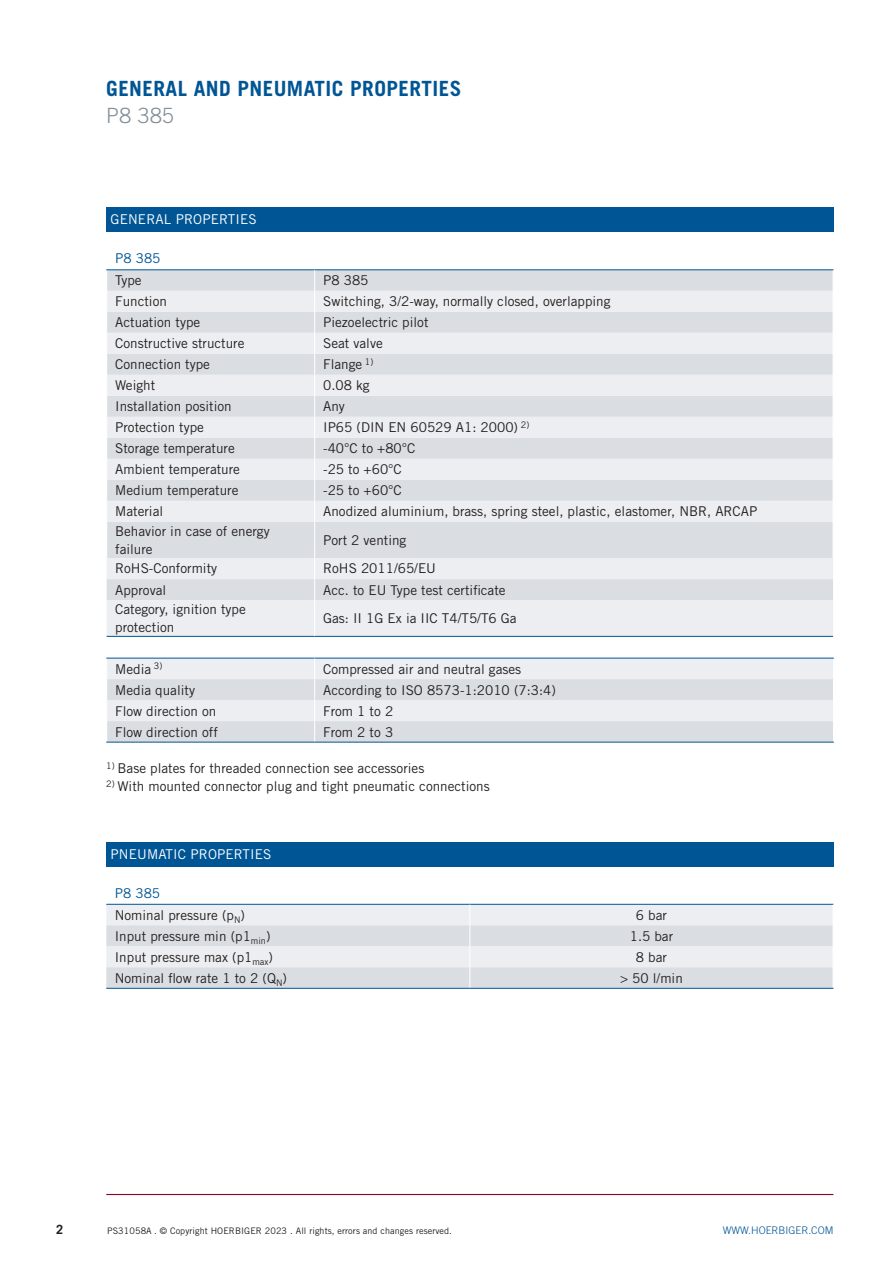
<style>
.page{position:relative;width:893px;height:1263px;background:#fff}
.page>*{position:absolute;margin:0;border:0;box-sizing:border-box;transform-origin:0 0}
.t1{font:700 21px "Trade Gothic LT Std";letter-spacing:.02em;color:#005595}
.t2{font:300 21px "Trade Gothic LT Std";color:#808c96}
.t3{font:13.5px/18px "Trade Gothic LT Std";color:#231f20}
.t4{font:13.5px "Trade Gothic LT Std";letter-spacing:.01em;color:#fff}
.t5{font:13.5px "Trade Gothic LT Std";color:#005595}
.t6{font:700 12.75px "Trade Gothic LT Std";color:#231f20}
.t7{font:300 10.5px "Trade Gothic LT Std";color:#005595}
.t8{font:9px "Trade Gothic LT Std";letter-spacing:.01em;color:#231f20}
.s1{color:#005595}
</style>
<div class="page">
<hr style="left:106px;top:1194px;width:727px;height:1px;background:#900126">
<div style="left:106px;top:207px;width:727px;height:24px;background:#005595"></div>
<div style="left:107px;top:270px;width:726px;height:21px;background:#dadee3"></div>
<svg style="left:107px;top:291px;width:726px;height:345px;background:#e3e6ea"></svg>
<hr style="left:107px;top:636px;width:208px;height:1px;background:#005595">
<hr style="left:315px;top:636px;width:518px;height:1px;background:#005595">
<hr style="left:106px;top:269px;width:209px;height:1px;background:#005595">
<hr style="left:315px;top:269px;width:518px;height:1px;background:#005595">
<svg style="left:314px;top:270px;width:1px;height:252px"></svg>
<svg style="left:314px;top:558px;width:1px;height:42px"></svg>
<hr style="left:314px;top:600px;width:1px;height:36px;background:#fff">
<hr style="left:314px;top:522px;width:1px;height:36px;background:#fff">
<div style="left:107px;top:659px;width:726px;height:20px;background:#eceef1"></div>
<svg style="left:107px;top:679px;width:726px;height:63px;background:#dee2e7"></svg>
<hr style="left:106px;top:658px;width:209px;height:1px;background:#005595">
<hr style="left:315px;top:658px;width:519px;height:1px;background:#005595">
<hr style="left:106px;top:742px;width:209px;height:1px;background:#005595">
<hr style="left:315px;top:742px;width:519px;height:1px;background:#005595">
<svg style="left:314px;top:658px;width:1px;height:84px"></svg>
<div style="left:106px;top:842px;width:727px;height:24px;background:#005595"></div>
<div style="left:106px;top:905px;width:727px;height:20px;background:#eceef1"></div>
<svg style="left:106px;top:925px;width:727px;height:63px;background:#dfe3e7"></svg>
<hr style="left:106px;top:904px;width:364px;height:1px;background:#005595">
<hr style="left:470px;top:904px;width:363px;height:1px;background:#005595">
<svg style="left:469px;top:905px;width:1px;height:83px"></svg>
<hr style="left:106px;top:988px;width:364px;height:1px;background:#005595">
<hr style="left:470px;top:988px;width:363px;height:1px;background:#005595">
<h1 class="t1" style="left:106px;top:76px;width:357px">GENERAL AND PNEUMATIC PROPERTIES</h1>
<h1 class="t2" style="left:106px;top:103px;width:69px">P8 385</h1>
<p class="t4" style="left:111px;top:211px;width:148px">GENERAL PROPERTIES</p>
<p class="t5" style="left:115px;top:250px;width:47px">P8 385</p>
<p class="t3" style="left:115px;top:271px;width:28px">Type</p>
<p class="t3" style="left:323px;top:271px;width:47px">P8 385</p>
<p class="t3" style="left:115px;top:292px;width:53px">Function</p>
<p class="t3" style="left:323px;top:292px;width:289px">Switching, 3/2-way, normally closed, overlapping</p>
<p class="t3" style="left:115px;top:313px;width:87px">Actuation type</p>
<p class="t3" style="left:323px;top:313px;width:107px">Piezoelectric pilot</p>
<p class="t3" style="left:115px;top:334px;width:131px">Constructive structure</p>
<p class="t3" style="left:323px;top:334px;width:61px">Seat valve</p>
<p class="t3" style="left:115px;top:355px;width:96px">Connection type</p>
<p class="t3" style="left:323px;top:355px;width:52px">Flange <sup>1)</sup></p>
<p class="t3" style="left:115px;top:376px;width:42px">Weight</p>
<p class="t3" style="left:323px;top:376px;width:48px">0.08 kg</p>
<p class="t3" style="left:115px;top:397px;width:118px">Installation position</p>
<p class="t3" style="left:323px;top:397px;width:23px">Any</p>
<p class="t3" style="left:115px;top:418px;width:90px">Protection type</p>
<p class="t3" style="left:323px;top:418px;width:208px">IP65 (DIN EN 60529 A1: 2000) <sup>2)</sup></p>
<p class="t3" style="left:115px;top:439px;width:121px">Storage temperature</p>
<p class="t3" style="left:323px;top:439px;width:94px">-40°C to +80°C</p>
<p class="t3" style="left:115px;top:460px;width:126px">Ambient temperature</p>
<p class="t3" style="left:323px;top:460px;width:80px">-25 to +60°C</p>
<p class="t3" style="left:115px;top:481px;width:125px">Medium temperature</p>
<p class="t3" style="left:323px;top:481px;width:80px">-25 to +60°C</p>
<p class="t3" style="left:115px;top:502px;width:49px">Material</p>
<p class="t3" style="left:323px;top:502px;width:436px">Anodized aluminium, brass, spring steel, plastic, elastomer, NBR, ARCAP</p>
<p class="t3" style="left:115px;top:522px;width:156px">Behavior in case of energy failure</p>
<p class="t3" style="left:323px;top:531px;width:85px">Port 2 venting</p>
<p class="t3" style="left:115px;top:559px;width:103px">RoHS-Conformity</p>
<p class="t3" style="left:323px;top:559px;width:114px">RoHS 2011/65/EU</p>
<p class="t3" style="left:115px;top:580px;width:53px">Approval</p>
<p class="t3" style="left:323px;top:580px;width:184px">Acc. to EU Type test certificate</p>
<p class="t3" style="left:115px;top:600px;width:132px">Category, ignition type protection</p>
<p class="t3" style="left:323px;top:609px;width:195px">Gas: II 1G Ex ia IIC T4/T5/T6 Ga</p>
<p class="t3" style="left:115px;top:659px;width:49px">Media <sup>3)</sup></p>
<p class="t3" style="left:323px;top:659px;width:199px">Compressed air and neutral gases</p>
<p class="t3" style="left:115px;top:680px;width:81px">Media quality</p>
<p class="t3" style="left:323px;top:680px;width:234px">According to ISO 8573-1:2010 (7:3:4)</p>
<p class="t3" style="left:115px;top:701px;width:103px">Flow direction on</p>
<p class="t3" style="left:323px;top:701px;width:72px">From 1 to 2</p>
<p class="t3" style="left:115px;top:722px;width:104px">Flow direction off</p>
<p class="t3" style="left:323px;top:722px;width:72px">From 2 to 3</p>
<p class="t3" style="left:106px;top:759px;width:319px"><sup>1)</sup> Base plates for threaded connection see accessories</p>
<p class="t3" style="left:106px;top:777px;width:385px"><sup>2)</sup> With mounted connector plug and tight pneumatic connections</p>
<p class="t4" style="left:111px;top:846px;width:162px">PNEUMATIC PROPERTIES</p>
<p class="t3" style="left:115px;top:882px;width:132px;line-height:21.8px"><span class="s1">P8 385<br></span>Nominal pressure (p<sub>N</sub>)</p>
<p class="t3" style="left:636px;top:906px;width:33px">6 bar</p>
<p class="t3" style="left:115px;top:927px;width:157px">Input pressure min (p1<sub>min</sub>)</p>
<p class="t3" style="left:630px;top:927px;width:45px">1.5 bar</p>
<p class="t3" style="left:115px;top:948px;width:160px">Input pressure max (p1<sub>max</sub>)</p>
<p class="t3" style="left:636px;top:948px;width:33px">8 bar</p>
<p class="t3" style="left:115px;top:969px;width:174px">Nominal flow rate 1 to 2 (Q<sub>N</sub>)</p>
<p class="t3" style="left:620px;top:969px;width:64px">&gt; 50 l/min</p>
<p class="t6" style="left:56px;top:1222px;width:9px">2</p>
<p class="t8" style="left:107px;top:1226px;width:346px">PS31058A . © Copyright HOERBIGER 2023 . All rights, errors and changes reserved.</p>
<p class="t7" style="left:723px;top:1224px;width:112px">WWW.HOERBIGER.COM</p>
</div>
